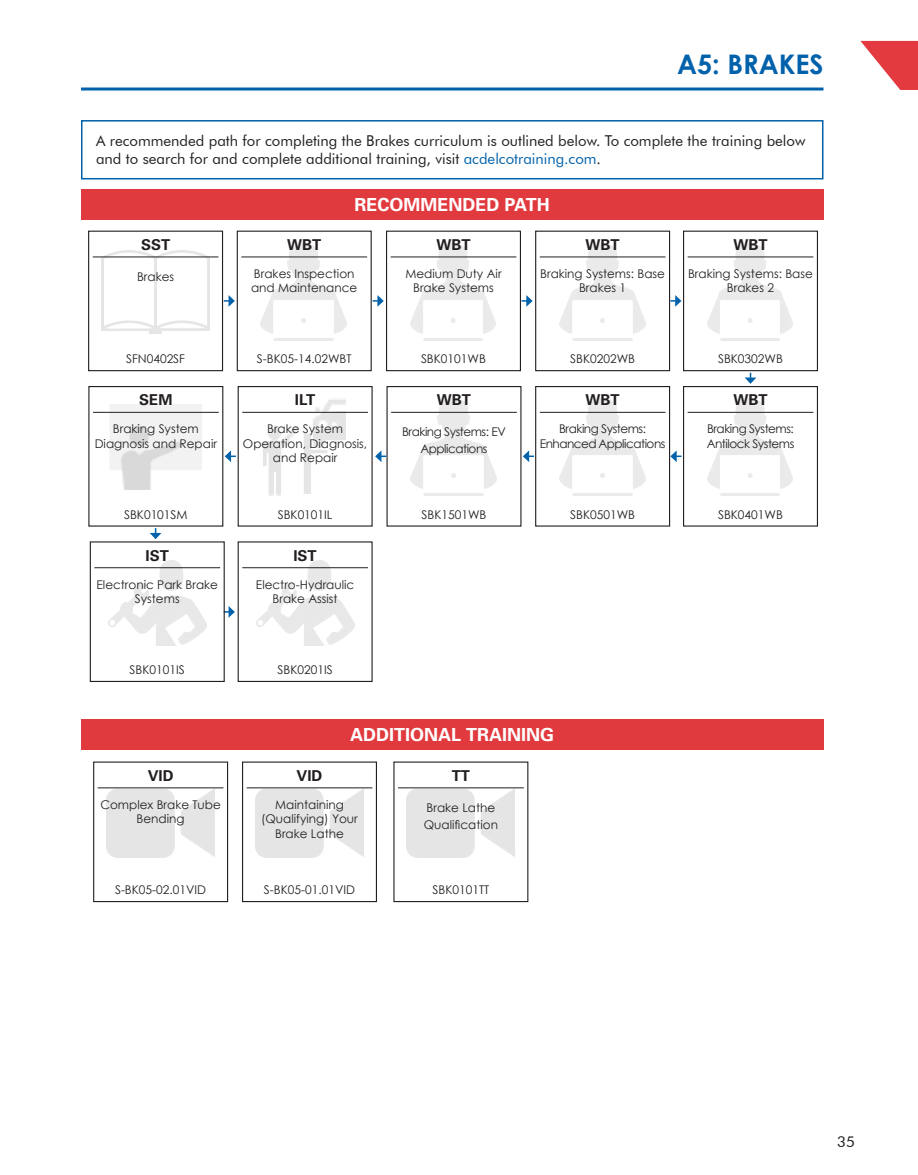
<style>
.page{position:relative;width:918px;height:1175px;background:#fff}
.page>*{position:absolute;margin:0;border:0;box-sizing:border-box;transform-origin:0 0}
.Master_page_section_title{font:700 27px "Century Gothic";color:#0161ab}
.Header_02_White{font:700 18px "Univers";color:#fff}
.Body_text{font:15px/18px "Futura BT";color:#231f20}
.t1{font:700 15px "Univers";color:#231f20}
.t2{font:12px/14.4px "Century Gothic";color:#231f20;text-align:center}
.t3{font:12px/14.4px "Century Gothic";letter-spacing:-.04em;color:#231f20;text-align:center}
.s1{color:#0161ab}
</style>
<div class="page">
<svg style="left:860px;top:41px;width:58px;height:49px"></svg>
<hr style="left:81px;top:87px;width:743px;height:3px;background:#0161ab">
<div style="left:81px;top:120px;width:743px;height:59px;border:2px solid #0161ab"></div>
<div style="left:81px;top:718px;width:743px;height:31px;background:#e13a3e"></div>
<div style="left:81px;top:189px;width:743px;height:31px;background:#e13a3e"></div>
<svg style="left:224px;top:295px;width:11px;height:12px"></svg>
<svg style="left:225px;top:606px;width:10px;height:12px"></svg>
<svg style="left:522px;top:295px;width:11px;height:12px"></svg>
<svg style="left:745px;top:373px;width:11px;height:11px"></svg>
<svg style="left:150px;top:528px;width:11px;height:11px"></svg>
<svg style="left:373px;top:295px;width:11px;height:12px"></svg>
<svg style="left:523px;top:450px;width:11px;height:12px"></svg>
<svg style="left:670px;top:450px;width:11px;height:12px"></svg>
<svg style="left:375px;top:450px;width:11px;height:12px"></svg>
<svg style="left:225px;top:450px;width:11px;height:12px"></svg>
<svg style="left:670px;top:295px;width:11px;height:12px"></svg>
<img style="left:101px;top:250px;width:108px;height:83px">
<hr style="left:93px;top:257px;width:125px;height:1px;background:#231f20">
<div style="left:88px;top:231px;width:135px;height:140px;border:1px solid #231f20"></div>
<hr style="left:540px;top:257px;width:126px;height:1px;background:#231f20">
<div style="left:535px;top:231px;width:135px;height:140px;border:1px solid #231f20"></div>
<hr style="left:688px;top:257px;width:125px;height:1px;background:#231f20">
<div style="left:683px;top:231px;width:135px;height:140px;border:1px solid #231f20"></div>
<hr style="left:241px;top:257px;width:126px;height:1px;background:#231f20">
<div style="left:237px;top:231px;width:135px;height:140px;border:1px solid #231f20"></div>
<hr style="left:391px;top:257px;width:125px;height:1px;background:#231f20">
<div style="left:386px;top:231px;width:135px;height:140px;border:1px solid #231f20"></div>
<img style="left:707px;top:398px;width:86px;height:98px">
<hr style="left:688px;top:412px;width:125px;height:1px;background:#231f20">
<div style="left:683px;top:386px;width:135px;height:140px;border:1px solid #231f20"></div>
<hr style="left:540px;top:412px;width:126px;height:1px;background:#231f20">
<div style="left:535px;top:386px;width:135px;height:140px;border:1px solid #231f20"></div>
<hr style="left:391px;top:412px;width:126px;height:1px;background:#231f20">
<hr style="left:98px;top:787px;width:126px;height:1px;background:#231f20">
<div style="left:93px;top:761px;width:135px;height:141px;border:1px solid #231f20"></div>
<hr style="left:247px;top:787px;width:125px;height:1px;background:#231f20">
<div style="left:242px;top:761px;width:135px;height:141px;border:1px solid #231f20"></div>
<img style="left:108px;top:560px;width:98px;height:85px">
<hr style="left:94px;top:567px;width:126px;height:1px;background:#231f20">
<div style="left:90px;top:541px;width:135px;height:141px;border:1px solid #231f20"></div>
<img style="left:256px;top:560px;width:98px;height:85px">
<hr style="left:242px;top:567px;width:126px;height:1px;background:#231f20">
<div style="left:238px;top:541px;width:135px;height:141px;border:1px solid #231f20"></div>
<img style="left:101px;top:404px;width:108px;height:86px">
<hr style="left:93px;top:412px;width:126px;height:1px;background:#231f20">
<div style="left:88px;top:386px;width:135px;height:140px;border:1px solid #231f20"></div>
<img style="left:263px;top:399px;width:83px;height:97px">
<hr style="left:242px;top:412px;width:126px;height:1px;background:#231f20">
<div style="left:238px;top:386px;width:135px;height:140px;border:1px solid #231f20"></div>
<hr style="left:398px;top:787px;width:126px;height:1px;background:#231f20">
<p class="Master_page_section_title" style="left:677px;top:44px;width:148px">A5: BRAKES</p>
<p class="Body_text" style="left:96px;top:132px;width:711px">A recommended path for completing the Brakes curriculum is outlined below. To complete the training below and to search for and complete additional training, visit <span class="s1">acdelcotraining.com</span>.</p>
<p class="Header_02_White" style="left:355px;top:194px;width:197px">RECOMMENDED PATH</p>
<p class="t1" style="left:141px;top:235px;width:31px">SST</p>
<p class="t2" style="left:137px;top:269px;width:39px">Brakes</p>
<p class="t1" style="left:287px;top:235px;width:36px">WBT</p>
<p class="t2" style="left:251px;top:266px;width:108px;text-align:left">Brakes Inspection and Maintenance</p>
<p class="t1" style="left:436px;top:235px;width:36px">WBT</p>
<p class="t2" style="left:405px;top:266px;width:98px">Medium Duty Air<br>Brake Systems</p>
<p class="t1" style="left:586px;top:235px;width:36px">WBT</p>
<p class="t2" style="left:540px;top:266px;width:126px">Braking Systems: Base<br>Brakes 1</p>
<p class="t1" style="left:733px;top:235px;width:36px">WBT</p>
<p class="t2" style="left:688px;top:266px;width:126px">Braking Systems: Base<br>Brakes 2</p>
<p class="t2" style="left:126px;top:351px;width:61px">SFN0402SF</p>
<p class="t2" style="left:257px;top:351px;width:96px">S-BK05-14.02WBT</p>
<p class="t2" style="left:421px;top:351px;width:66px">SBK0101WB</p>
<p class="t2" style="left:570px;top:351px;width:66px">SBK0202WB</p>
<p class="t2" style="left:718px;top:351px;width:66px">SBK0302WB</p>
<p class="t1" style="left:139px;top:391px;width:35px">SEM</p>
<p class="t2" style="left:95px;top:421px;width:124px">Braking System<br>Diagnosis and Repair</p>
<p class="t1" style="left:295px;top:391px;width:22px">ILT</p>
<p class="t2" style="left:243px;top:421px;width:126px">Brake System<br>Operation, Diagnosis, and Repair</p>
<p class="t1" style="left:437px;top:391px;width:36px">WBT</p>
<p class="t3" style="left:402px;top:423px;width:105px;line-height:17.2px">Braking Systems: EV<br>Applications</p>
<p class="t1" style="left:586px;top:391px;width:36px">WBT</p>
<p class="t3" style="left:540px;top:421px;width:127px">Braking Systems:<br>Enhanced Applications</p>
<p class="t1" style="left:733px;top:391px;width:36px">WBT</p>
<p class="t3" style="left:707px;top:421px;width:89px;text-align:left">Braking Systems:<br>Antilock Systems</p>
<p class="t2" style="left:124px;top:507px;width:65px">SBK0101SM</p>
<p class="t2" style="left:278px;top:507px;width:56px">SBK0101IL</p>
<p class="t2" style="left:422px;top:507px;width:66px">SBK1501WB</p>
<p class="t2" style="left:570px;top:507px;width:66px">SBK0501WB</p>
<p class="t2" style="left:718px;top:507px;width:66px">SBK0401WB</p>
<p class="t1" style="left:146px;top:546px;width:25px">IST</p>
<p class="t2" style="left:97px;top:577px;width:123px">Electronic Park Brake<br>Systems</p>
<p class="t1" style="left:293px;top:546px;width:25px">IST</p>
<p class="t2" style="left:256px;top:577px;width:100px">Electro-Hydraulic<br>Brake Assist</p>
<p class="t2" style="left:130px;top:662px;width:57px">SBK0101IS</p>
<p class="t2" style="left:278px;top:662px;width:57px">SBK0201IS</p>
<p class="Header_02_White" style="left:350px;top:723px;width:206px">ADDITIONAL TRAINING</p>
<p class="t1" style="left:148px;top:766px;width:27px">VID</p>
<p class="t2" style="left:100px;top:797px;width:122px">Complex Brake Tube<br>Bending</p>
<p class="t1" style="left:297px;top:766px;width:27px">VID</p>
<p class="t2" style="left:261px;top:797px;width:98px">Maintaining (Qualifying) Your<br>Brake Lathe</p>
<p class="t1" style="left:452px;top:766px;width:20px">TT</p>
<p class="t2" style="left:424px;top:798px;width:76px;line-height:17.2px;text-align:left">Brake Lathe<br>Qualification</p>
<p class="t2" style="left:115px;top:882px;width:93px">S-BK05-02.01VID</p>
<p class="t2" style="left:264px;top:882px;width:93px">S-BK05-01.01VID</p>
<p class="t2" style="left:433px;top:882px;width:58px">SBK0101TT</p>
<p class="Body_text" style="left:837px;top:1132px;width:19px">35</p>
</div>
